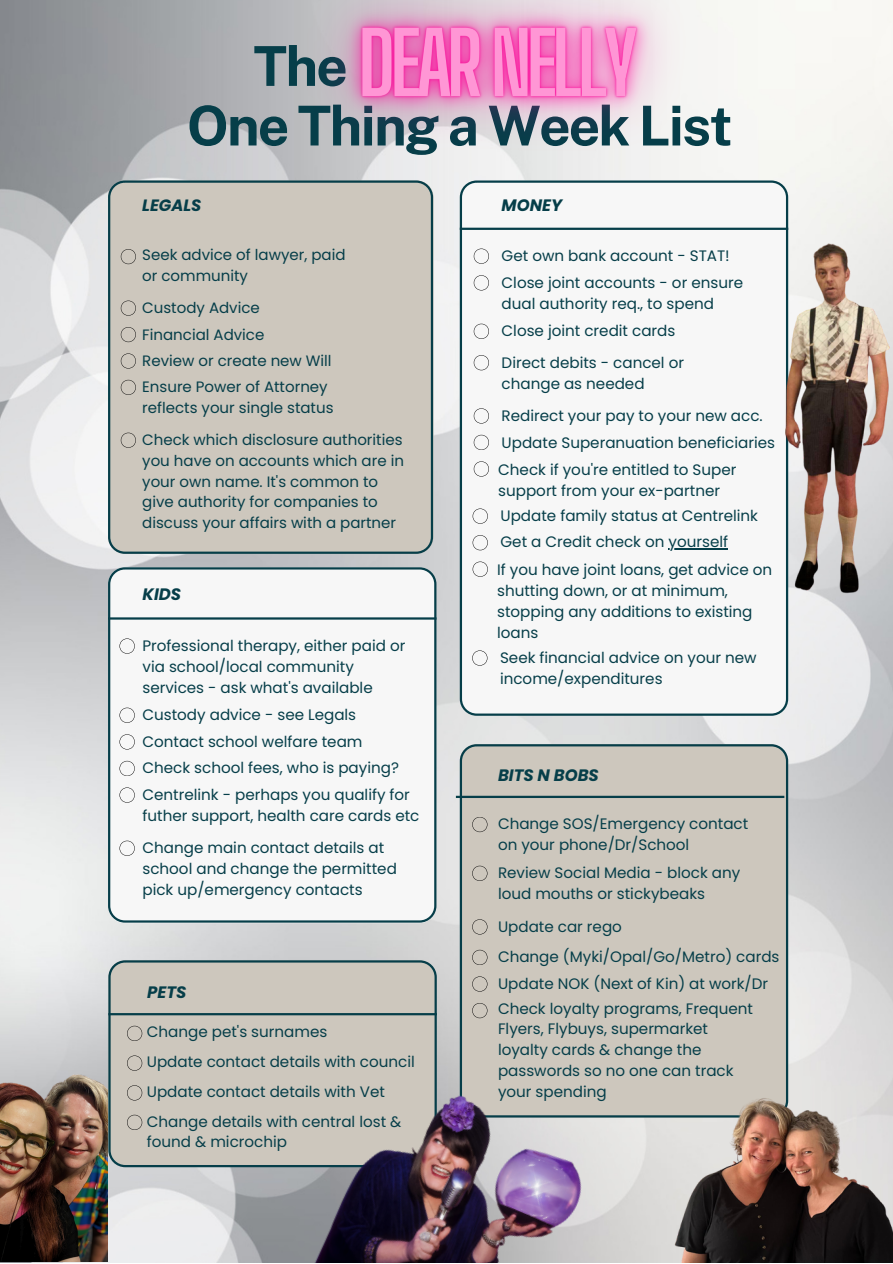
<style>
.page{position:relative;width:893px;height:1264px;background:#fff}
.page>*{position:absolute;margin:0;border:0;box-sizing:border-box;transform-origin:0 0}
.t1{font:700 55.05px "Public Sans";letter-spacing:-.03em;color:#063e49}
.t2{font:italic 700 16.5px "Poppins";color:#063e49}
.t3{font:italic 700 16.35px "Poppins";color:#063e49}
.t4{font:15.15px/20.9px "Poppins";color:#063e49}
.t5{font:15px/20.7px "Poppins";color:#063e49}
</style>
<div class="page">
<img style="left:0;top:0;width:892px;height:1262px">
<svg style="left:108px;top:567px;width:328px;height:355px"></svg>
<hr style="left:108px;top:617px;width:328px;height:2px;background:#063e49">
<svg style="left:119px;top:638px;width:16px;height:15px"></svg>
<svg style="left:119px;top:707px;width:16px;height:16px"></svg>
<svg style="left:119px;top:734px;width:16px;height:15px"></svg>
<svg style="left:119px;top:760px;width:16px;height:16px"></svg>
<svg style="left:119px;top:787px;width:16px;height:15px"></svg>
<svg style="left:119px;top:840px;width:16px;height:16px"></svg>
<div style="left:459px;top:744px;width:329px;height:310px;background:#cdc7bd"></div>
<hr style="left:456px;top:795px;width:328px;height:3px;background:#063e49">
<svg style="left:472px;top:816px;width:15px;height:16px"></svg>
<svg style="left:472px;top:1002px;width:15px;height:16px"></svg>
<svg style="left:472px;top:865px;width:15px;height:16px"></svg>
<svg style="left:472px;top:919px;width:15px;height:15px"></svg>
<svg style="left:472px;top:949px;width:15px;height:16px"></svg>
<svg style="left:472px;top:976px;width:15px;height:15px"></svg>
<div style="left:108px;top:960px;width:329px;height:207px;background:#cdc7bd"></div>
<hr style="left:108px;top:1013px;width:329px;height:2px;background:#063e49">
<svg style="left:127px;top:1025px;width:15px;height:16px"></svg>
<svg style="left:127px;top:1055px;width:15px;height:15px"></svg>
<svg style="left:127px;top:1085px;width:15px;height:15px"></svg>
<svg style="left:127px;top:1114px;width:15px;height:15px"></svg>
<svg style="left:459px;top:180px;width:329px;height:535px"></svg>
<hr style="left:459px;top:228px;width:329px;height:2px;background:#063e49">
<svg style="left:473px;top:248px;width:16px;height:16px"></svg>
<svg style="left:473px;top:275px;width:16px;height:15px"></svg>
<svg style="left:473px;top:435px;width:16px;height:15px"></svg>
<svg style="left:473px;top:324px;width:16px;height:15px"></svg>
<svg style="left:473px;top:355px;width:16px;height:15px"></svg>
<svg style="left:473px;top:461px;width:16px;height:15px"></svg>
<svg style="left:473px;top:408px;width:16px;height:15px"></svg>
<div style="left:108px;top:180px;width:325px;height:374px;background:#cdc7bd"></div>
<svg style="left:121px;top:249px;width:15px;height:15px"></svg>
<svg style="left:121px;top:300px;width:15px;height:16px"></svg>
<svg style="left:121px;top:327px;width:15px;height:15px"></svg>
<svg style="left:121px;top:353px;width:15px;height:15px"></svg>
<svg style="left:121px;top:380px;width:15px;height:15px"></svg>
<svg style="left:121px;top:432px;width:15px;height:16px"></svg>
<svg style="left:472px;top:535px;width:16px;height:15px"></svg>
<svg style="left:472px;top:561px;width:16px;height:16px"></svg>
<svg style="left:472px;top:508px;width:16px;height:16px"></svg>
<svg style="left:472px;top:650px;width:15px;height:15px"></svg>
<img style="left:237px;top:1019px;width:418px;height:243px">
<img style="left:611px;top:1054px;width:281px;height:208px">
<img style="left:0;top:1061px;width:108px;height:200px">
<img style="left:722px;top:229px;width:170px;height:378px">
<hr style="left:668px;top:548px;width:60px;height:1px;background:#063e49">
<img style="left:261px;top:0;width:472px;height:211px">
<p class="t1" style="left:253px;top:34px;width:96px">The</p>
<p class="t1" style="left:187px;top:93px;width:547px">One Thing a Week List</p>
<p class="t3" style="left:142px;top:194px;width:61px">LEGALS</p>
<p class="t5" style="left:142px;top:245px;width:205px">Seek advice of lawyer, paid or community</p>
<p class="t5" style="left:142px;top:297px;width:119px">Custody Advice</p>
<p class="t5" style="left:142px;top:324px;width:124px">Financial Advice</p>
<p class="t5" style="left:142px;top:350px;width:191px">Review or create new Will</p>
<p class="t5" style="left:142px;top:377px;width:193px">Ensure Power of Attorney reflects your single status</p>
<p class="t5" style="left:142px;top:429px;width:263px">Check which disclosure authorities you have on accounts which are in your own name. It's common to give authority for companies to discuss your affairs with a partner</p>
<p class="t2" style="left:142px;top:582px;width:40px">KIDS</p>
<p class="t4" style="left:142px;top:635px;width:264px">Professional therapy, either paid or via school/local community services - ask what's available</p>
<p class="t4" style="left:142px;top:704px;width:215px">Custody advice - see Legals</p>
<p class="t4" style="left:142px;top:731px;width:221px">Contact school welfare team</p>
<p class="t4" style="left:142px;top:757px;width:258px">Check school fees, who is paying?</p>
<p class="t4" style="left:142px;top:784px;width:278px">Centrelink - perhaps you qualify for futher support, health care cards etc</p>
<p class="t4" style="left:142px;top:837px;width:256px">Change main contact details at school and change the permitted pick up/emergency contacts</p>
<p class="t2" style="left:147px;top:980px;width:41px">PETS</p>
<p class="t4" style="left:147px;top:1021px;width:182px">Change pet's surnames</p>
<p class="t4" style="left:147px;top:1051px;width:269px">Update contact details with council</p>
<p class="t4" style="left:147px;top:1081px;width:240px">Update contact details with Vet</p>
<p class="t4" style="left:147px;top:1110px;width:256px">Change details with central lost &amp; found &amp; microchip</p>
<p class="t2" style="left:501px;top:194px;width:62px">MONEY</p>
<p class="t4" style="left:501px;top:245px;width:229px">Get own bank account - STAT!</p>
<p class="t4" style="left:501px;top:272px;width:243px">Close joint accounts - or ensure dual authority req., to spend</p>
<p class="t4" style="left:501px;top:320px;width:175px">Close joint credit cards</p>
<p class="t4" style="left:501px;top:352px;width:184px">Direct debits - cancel or change as needed</p>
<p class="t4" style="left:501px;top:405px;width:262px">Redirect your pay to your new acc.</p>
<p class="t4" style="left:501px;top:432px;width:275px">Update Superanuation beneficiaries</p>
<p class="t4" style="left:498px;top:459px;width:240px">Check if you're entitled to Super support from your ex-partner</p>
<p class="t4" style="left:500px;top:505px;width:259px">Update family status at Centrelink</p>
<p class="t4" style="left:500px;top:531px;width:229px">Get a Credit check on yourself</p>
<p class="t4" style="left:497px;top:559px;width:276px">If you have joint loans, get advice on</p>
<p class="t4" style="left:497px;top:580px;width:257px">shutting down, or at minimum, stopping any additions to existing loans</p>
<p class="t4" style="left:500px;top:647px;width:258px">Seek financial advice on your new income/expenditures</p>
<p class="t2" style="left:498px;top:763px;width:102px">BITS N BOBS</p>
<p class="t4" style="left:498px;top:813px;width:252px">Change SOS/Emergency contact on your phone/Dr/School</p>
<p class="t4" style="left:498px;top:862px;width:244px">Review Social Media - block any loud mouths or stickybeaks</p>
<p class="t4" style="left:498px;top:916px;width:125px">Update car rego</p>
<p class="t4" style="left:498px;top:946px;width:283px">Change (Myki/Opal/Go/Metro) cards</p>
<p class="t4" style="left:498px;top:973px;width:272px">Update NOK (Next of Kin) at work/Dr</p>
<p class="t4" style="left:498px;top:997px;width:256px">Check loyalty programs, Frequent<br>Flyers, Flybuys, supermarket loyalty cards &amp; change the passwords so no one can track your spending</p>
</div>
